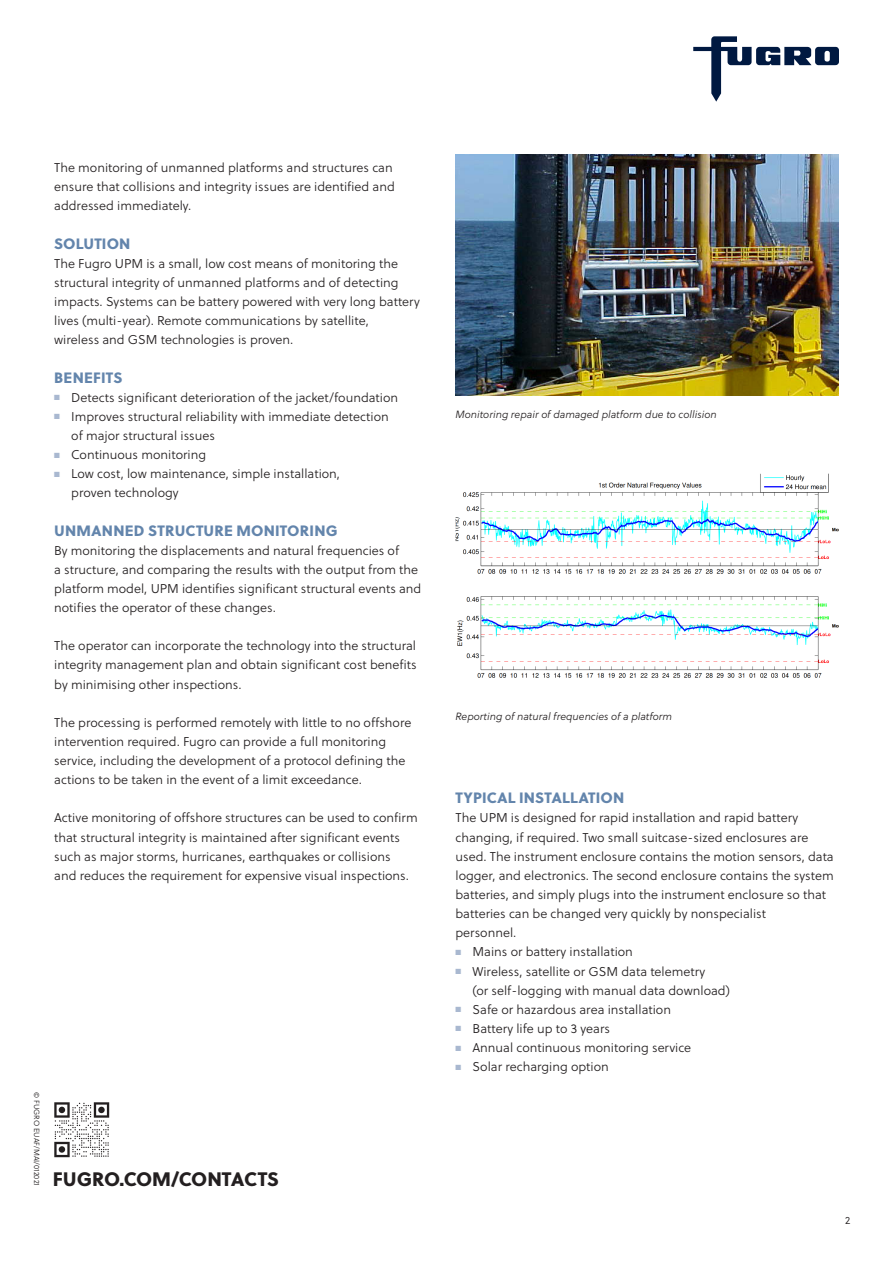
<style>
.page{position:relative;width:893px;height:1263px;background:#fff}
.page>*{position:absolute;margin:0;border:0;box-sizing:border-box;transform-origin:0 0}
._09_Contact_WWW_FUGR{font:19.5px "Soleil Xb";color:#231f20}
._04_Subheading{font:15px "Soleil Xb";letter-spacing:.01em;color:#6385ac}
._04_Body_text{font:12.75px/19.2px "Soleil Lt";color:#231f20}
._05_Caption{font:italic 10.5px "Soleil Lt";color:#231f20}
._19_Page_nr_right{font:10.5px "Soleil Lt";color:#231f20}
._08_Copyright_text{font:7.5px "Soleil Lt";color:#231f20}
.s1{color:#a9b8d0}
</style>
<div class="page">
<img style="left:455px;top:155px;width:384px;height:241px">
<img style="left:455px;top:474px;width:384px;height:204px">
<svg style="left:54px;top:1102px;width:55px;height:55px"></svg>
<div style="left:98px;top:1107px;width:7px;height:6px;background:#231f20;border-radius:50%"></div>
<div style="left:59px;top:1146px;width:6px;height:7px;background:#231f20;border-radius:50%"></div>
<svg style="left:693px;top:36px;width:146px;height:66px"></svg>
<p class="_04_Body_text" style="left:54px;top:158px;width:342px">The monitoring of unmanned platforms and structures can ensure that collisions and integrity issues are identified and addressed immediately.</p>
<p class="_04_Subheading" style="left:54px;top:231px;width:78px">SOLUTION</p>
<p class="_04_Body_text" style="left:54px;top:254px;width:346px">The Fugro UPM is a small, low cost means of monitoring the structural integrity of unmanned platforms and of detecting</p>
<p class="_04_Body_text" style="left:54px;top:292px;width:367px">impacts. Systems can be battery powered with very long battery lives (multi-year). Remote communications by satellite,</p>
<p class="_04_Body_text" style="left:54px;top:330px;width:241px">wireless and GSM technologies is proven.</p>
<p class="_04_Subheading" style="left:54px;top:365px;width:70px">BENEFITS</p>
<p class="_04_Body_text" style="left:54px;top:387px;width:345px"><span class="s1">■</span> Detects significant deterioration of the jacket/foundation</p>
<p class="_04_Body_text" style="left:71px;top:407px;width:319px;text-indent:-17px"><span class="s1">■</span> Improves structural reliability with immediate detection of major structural issues</p>
<p class="_04_Body_text" style="left:54px;top:445px;width:153px"><span class="s1">■</span> Continuous monitoring</p>
<p class="_04_Body_text" style="left:71px;top:464px;width:270px;text-indent:-17px"><span class="s1">■</span> Low cost, low maintenance, simple installation, proven technology</p>
<p class="_04_Subheading" style="left:54px;top:518px;width:285px">UNMANNED STRUCTURE MONITORING</p>
<p class="_04_Body_text" style="left:54px;top:540px;width:369px">By monitoring the displacements and natural frequencies of<br>a structure, and comparing the results with the output from the platform model, UPM identifies significant structural events and notifies the operator of these changes.</p>
<p class="_04_Body_text" style="left:54px;top:636px;width:364px;text-align:justify">The operator can incorporate the technology into the structural integrity management plan and obtain significant cost benefits by minimising other inspections.</p>
<p class="_04_Body_text" style="left:54px;top:713px;width:359px">The processing is performed remotely with little to no offshore intervention required. Fugro can provide a full monitoring service, including the development of a protocol defining the actions to be taken in the event of a limit exceedance.</p>
<p class="_04_Body_text" style="left:54px;top:808px;width:365px">Active monitoring of offshore structures can be used to confirm that structural integrity is maintained after significant events such as major storms, hurricanes, earthquakes or collisions<br>and reduces the requirement for expensive visual inspections.</p>
<p class="_08_Copyright_text" style="left:42px;top:1092px;width:95px;rotate:90deg">© FUGRO EUAF/MAI/012021</p>
<p class="_09_Contact_WWW_FUGR" style="left:53px;top:1163px;width:228px">FUGRO.COM/CONTACTS</p>
<p class="_05_Caption" style="left:455px;top:407px;width:263px">Monitoring repair of damaged platform due to collision</p>
<p class="_05_Caption" style="left:455px;top:709px;width:218px">Reporting of natural frequencies of a platform</p>
<p class="_04_Subheading" style="left:455px;top:786px;width:170px">TYPICAL INSTALLATION</p>
<p class="_04_Body_text" style="left:455px;top:808px;width:355px">The UPM is designed for rapid installation and rapid battery changing, if required. Two small suitcase-sized enclosures are</p>
<p class="_04_Body_text" style="left:455px;top:846px;width:380px">used. The instrument enclosure contains the motion sensors, data logger, and electronics. The second enclosure contains the system batteries, and simply plugs into the instrument enclosure so that batteries can be changed very quickly by nonspecialist</p>
<p class="_04_Body_text" style="left:455px;top:923px;width:62px">personnel.</p>
<p class="_04_Body_text" style="left:455px;top:942px;width:179px"><span class="s1">■</span> Mains or battery installation</p>
<p class="_04_Body_text" style="left:472px;top:961px;width:259px;text-indent:-17px"><span class="s1">■</span> Wireless, satellite or GSM data telemetry<br>(or self-logging with manual data download)</p>
<p class="_04_Body_text" style="left:455px;top:999px;width:217px"><span class="s1">■</span> Safe or hazardous area installation</p>
<p class="_04_Body_text" style="left:455px;top:1019px;width:156px"><span class="s1">■</span> Battery life up to 3 years</p>
<p class="_04_Body_text" style="left:455px;top:1038px;width:237px"><span class="s1">■</span> Annual continuous monitoring service</p>
<p class="_04_Body_text" style="left:455px;top:1057px;width:155px"><span class="s1">■</span> Solar recharging option</p>
<p class="_19_Page_nr_right" style="left:845px;top:1213px;width:7px">2</p>
</div>
